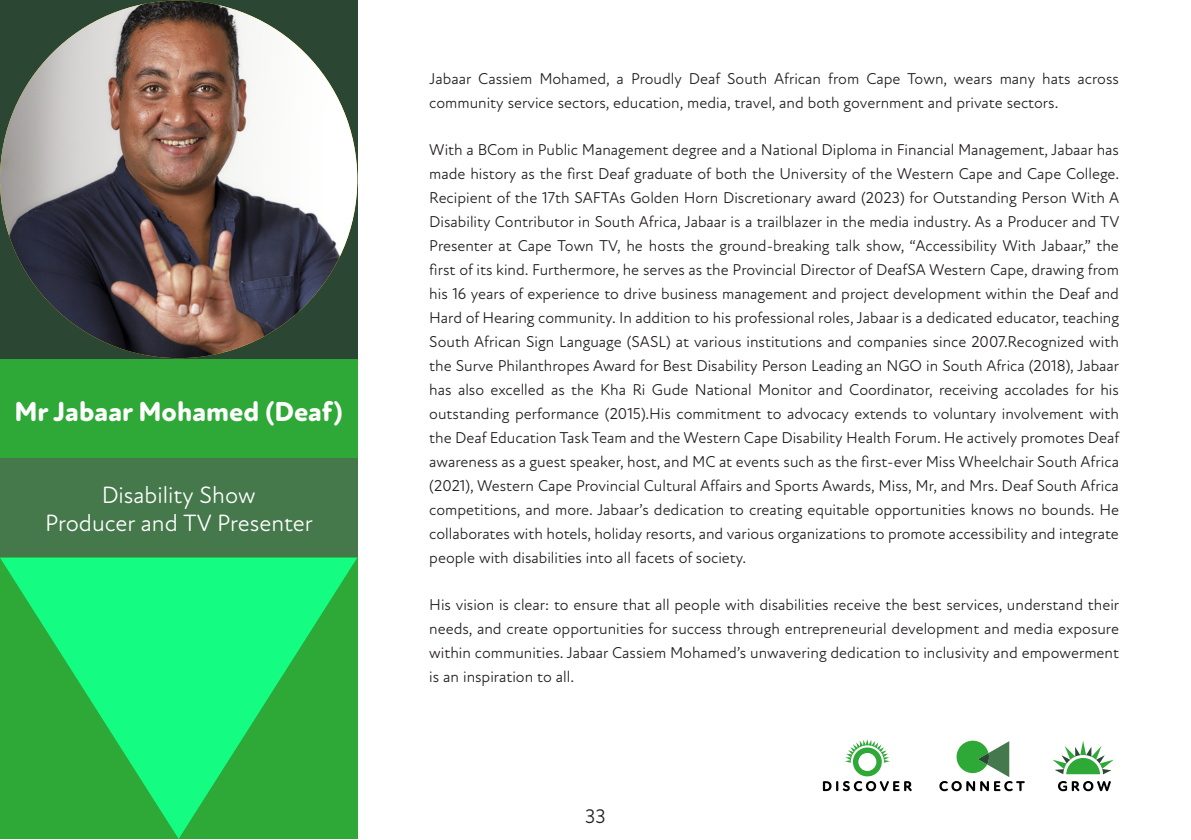
<style>
.page{position:relative;width:1191px;height:840px;background:#fff}
.page>*{position:absolute;margin:0;border:0;box-sizing:border-box;transform-origin:0 0}
.t1{font:800 28px "New Atten Round";color:#fff}
.t2{font:24px "New Atten Round";color:#fff}
.t3{font:20px "New Atten Round";color:#231f20}
.t4{font:16px/24px "New Atten Round";color:#231f20;text-align:justify}
</style>
<div class="page">
<svg style="left:1052px;top:741px;width:61px;height:33px"></svg>
<svg style="left:823px;top:739px;width:88px;height:51px"></svg>
<svg style="left:939px;top:740px;width:85px;height:50px"></svg>
<svg style="left:1058px;top:781px;width:52px;height:9px"></svg>
<div style="left:0;top:457px;width:357px;height:100px;background:#45784a"></div>
<div style="left:0;top:358px;width:357px;height:100px;background:#2ea836"></div>
<svg style="left:0;top:557px;width:357px;height:281px;background:#20d25c"></svg>
<div style="left:0;top:0;width:357px;height:358px;background:#2b4733"></div>
<img style="left:0;top:1px;width:357px;height:357px;border-radius:179px">
<p class="t1" style="left:14px;top:394px;width:330px">Mr Jabaar Mohamed (Deaf)</p>
<p class="t2" style="left:102px;top:480px;width:155px">Disability Show</p>
<p class="t2" style="left:45px;top:508px;width:269px">Producer and TV Presenter</p>
<p class="t4" style="left:429px;top:67px;width:691px">Jabaar Cassiem Mohamed, a Proudly Deaf South African from Cape Town, wears many hats across community service sectors, education, media, travel, and both government and private sectors.</p>
<p class="t4" style="left:429px;top:137px;width:691px">With a BCom in Public Management degree and a National Diploma in Financial Management, Jabaar has made history as the first Deaf graduate of both the University of the Western Cape and Cape College.<br>Recipient of the 17th SAFTAs Golden Horn Discretionary award (2023) for Outstanding Person With A Disability Contributor in South Africa, Jabaar is a trailblazer in the media industry. As a Producer and TV Presenter at Cape Town TV, he hosts the ground-breaking talk show, “Accessibility With Jabaar,” the first of its kind. Furthermore, he serves as the Provincial Director of DeafSA Western Cape, drawing from his 16 years of experience to drive business management and project development within the Deaf and Hard of Hearing community. In addition to his professional roles, Jabaar is a dedicated educator, teaching South African Sign Language (SASL) at various institutions and companies since 2007.Recognized with the Surve Philanthropes Award for Best Disability Person Leading an NGO in South Africa (2018), Jabaar has also excelled as the Kha Ri Gude National Monitor and Coordinator, receiving accolades for his outstanding performance (2015).His commitment to advocacy extends to voluntary involvement with the Deaf Education Task Team and the Western Cape Disability Health Forum. He actively promotes Deaf awareness as a guest speaker, host, and MC at events such as the first-ever Miss Wheelchair South Africa (2021), Western Cape Provincial Cultural Affairs and Sports Awards, Miss, Mr, and Mrs. Deaf South Africa competitions, and more. Jabaar’s dedication to creating equitable opportunities knows no bounds. He collaborates with hotels, holiday resorts, and various organizations to promote accessibility and integrate people with disabilities into all facets of society.</p>
<p class="t4" style="left:429px;top:592px;width:691px">His vision is clear: to ensure that all people with disabilities receive the best services, understand their needs, and create opportunities for success through entrepreneurial development and media exposure within communities. Jabaar Cassiem Mohamed’s unwavering dedication to inclusivity and empowerment is an inspiration to all.</p>
<p class="t3" style="left:585px;top:803px;width:22px">33</p>
</div>
